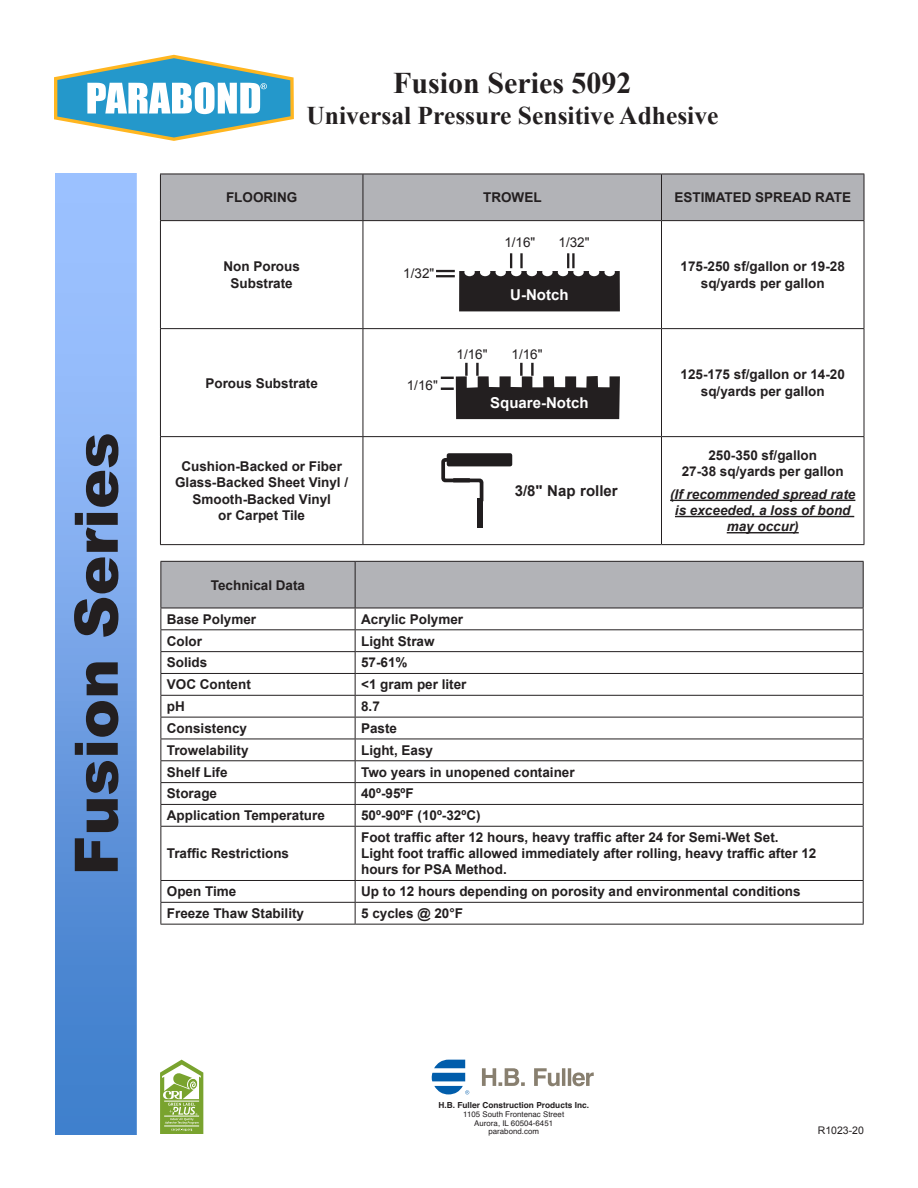
<style>
.page{position:relative;width:918px;height:1188px;background:#fff}
.page>*{position:absolute;margin:0;border:0;box-sizing:border-box;transform-origin:0 0}
.t1{font:900 60px "Arial";color:#231f20}
.t2{font:700 30px "Times New Roman";color:#231f20}
.t3{font:700 25.5px "Times New Roman";color:#231f20}
.t4{font:700 15px "Arial";color:#fff}
.t5{font:700 15px "Arial";color:#231f20}
.t6{font:700 13.5px/16.2px "Arial";color:#231f20;text-align:center}
.t7{font:italic 700 13.5px/16.2px "Arial";color:#231f20;text-align:center}
.t8{font:13.5px "Arial";color:#231f20}
.t9{font:10.5px "Arial";color:#231f20}
.t10{font:700 8.25px "Helvetica";color:#231f20}
.t11{font:7.95px/8.7px "Helvetica";color:#231f20;text-align:center}
</style>
<div class="page">
<div style="left:161px;top:175px;width:703px;height:45px;background:#b2b3b7"></div>
<hr style="left:160px;top:174px;width:203px;height:1px;background:#231f20">
<hr style="left:160px;top:174px;width:1px;height:46px;background:#231f20">
<hr style="left:363px;top:174px;width:299px;height:1px;background:#231f20">
<hr style="left:363px;top:174px;width:1px;height:46px;background:#231f20">
<hr style="left:662px;top:174px;width:202px;height:1px;background:#231f20">
<hr style="left:661px;top:174px;width:1px;height:46px;background:#231f20">
<hr style="left:864px;top:174px;width:1px;height:46px;background:#231f20">
<hr style="left:160px;top:220px;width:203px;height:1px;background:#231f20">
<hr style="left:160px;top:221px;width:1px;height:107px;background:#231f20">
<hr style="left:363px;top:220px;width:299px;height:1px;background:#231f20">
<hr style="left:363px;top:221px;width:1px;height:107px;background:#231f20">
<hr style="left:662px;top:220px;width:202px;height:1px;background:#231f20">
<hr style="left:661px;top:221px;width:1px;height:107px;background:#231f20">
<hr style="left:864px;top:221px;width:1px;height:107px;background:#231f20">
<hr style="left:160px;top:328px;width:203px;height:1px;background:#231f20">
<hr style="left:160px;top:329px;width:1px;height:107px;background:#231f20">
<hr style="left:363px;top:328px;width:299px;height:1px;background:#231f20">
<hr style="left:363px;top:329px;width:1px;height:107px;background:#231f20">
<hr style="left:662px;top:328px;width:202px;height:1px;background:#231f20">
<hr style="left:661px;top:329px;width:1px;height:107px;background:#231f20">
<hr style="left:864px;top:329px;width:1px;height:107px;background:#231f20">
<hr style="left:160px;top:436px;width:203px;height:1px;background:#231f20">
<hr style="left:160px;top:437px;width:1px;height:107px;background:#231f20">
<hr style="left:363px;top:436px;width:299px;height:1px;background:#231f20">
<hr style="left:363px;top:437px;width:1px;height:107px;background:#231f20">
<hr style="left:662px;top:436px;width:202px;height:1px;background:#231f20">
<hr style="left:661px;top:437px;width:1px;height:107px;background:#231f20">
<hr style="left:864px;top:437px;width:1px;height:107px;background:#231f20">
<hr style="left:160px;top:544px;width:203px;height:1px;background:#231f20">
<hr style="left:363px;top:544px;width:299px;height:1px;background:#231f20">
<hr style="left:662px;top:544px;width:202px;height:1px;background:#231f20">
<hr style="left:670px;top:500px;width:185px;height:1px;background:#231f20">
<hr style="left:675px;top:516px;width:179px;height:1px;background:#231f20">
<hr style="left:727px;top:532px;width:72px;height:1px;background:#231f20">
<svg style="left:54px;top:55px;width:240px;height:86px"></svg>
<img style="left:55px;top:174px;width:81px;height:960px">
<svg style="left:160px;top:1060px;width:43px;height:74px"></svg>
<div style="left:459px;top:271px;width:161px;height:40px;background:#231f20"></div>
<div style="left:464px;top:268px;width:11px;height:8px;background:#fff;border-radius:50%"></div>
<div style="left:480px;top:268px;width:10px;height:8px;background:#fff;border-radius:50%"></div>
<div style="left:496px;top:268px;width:10px;height:8px;background:#fff;border-radius:50%"></div>
<div style="left:511px;top:268px;width:10px;height:8px;background:#fff;border-radius:50%"></div>
<div style="left:527px;top:268px;width:10px;height:8px;background:#fff;border-radius:50%"></div>
<div style="left:542px;top:268px;width:11px;height:8px;background:#fff;border-radius:50%"></div>
<div style="left:558px;top:268px;width:10px;height:8px;background:#fff;border-radius:50%"></div>
<div style="left:573px;top:268px;width:11px;height:8px;background:#fff;border-radius:50%"></div>
<div style="left:589px;top:268px;width:10px;height:8px;background:#fff;border-radius:50%"></div>
<div style="left:604px;top:268px;width:11px;height:8px;background:#fff;border-radius:50%"></div>
<svg style="left:436px;top:270px;width:19px;height:7px"></svg>
<svg style="left:567px;top:253px;width:2px;height:15px"></svg>
<hr style="left:572px;top:253px;width:3px;height:15px;background:#231f20">
<svg style="left:510px;top:253px;width:2px;height:15px"></svg>
<hr style="left:520px;top:253px;width:3px;height:15px;background:#231f20">
<svg style="left:441px;top:363px;width:179px;height:56px"></svg>
<div style="left:447px;top:453px;width:65px;height:13px;background:#201d1e;border-radius:2px"></div>
<svg style="left:442px;top:456px;width:43px;height:46px"></svg>
<div style="left:477px;top:498px;width:6px;height:29px;background:#201d1e"></div>
<svg style="left:160px;top:561px;width:704px;height:265px"></svg>
<hr style="left:160px;top:826px;width:195px;height:1px;background:#231f20">
<hr style="left:160px;top:827px;width:1px;height:53px;background:#231f20">
<hr style="left:355px;top:826px;width:509px;height:1px;background:#231f20">
<hr style="left:355px;top:827px;width:1px;height:53px;background:#231f20">
<hr style="left:863px;top:827px;width:1px;height:53px;background:#231f20">
<hr style="left:160px;top:880px;width:195px;height:1px;background:#231f20">
<hr style="left:355px;top:880px;width:509px;height:1px;background:#231f20">
<hr style="left:160px;top:902px;width:195px;height:1px;background:#231f20">
<svg style="left:160px;top:881px;width:1px;height:43px"></svg>
<hr style="left:355px;top:902px;width:509px;height:1px;background:#231f20">
<svg style="left:355px;top:881px;width:1px;height:43px"></svg>
<svg style="left:863px;top:881px;width:1px;height:43px"></svg>
<hr style="left:160px;top:924px;width:195px;height:1px;background:#231f20">
<hr style="left:355px;top:924px;width:509px;height:1px;background:#231f20">
<svg style="left:482px;top:1068px;width:112px;height:18px"></svg>
<svg style="left:432px;top:1060px;width:37px;height:34px"></svg>
<p class="t1" style="left:53px;top:876px;width:445px;rotate:-90deg">Fusion Series</p>
<p class="t2" style="left:393px;top:63px;width:240px">Fusion Series 5092</p>
<p class="t3" style="left:306px;top:98px;width:414px">Universal Pressure Sensitive Adhesive</p>
<p class="t6" style="left:226px;top:190px;width:73px">FLOORING</p>
<p class="t6" style="left:483px;top:190px;width:60px">TROWEL</p>
<p class="t6" style="left:674px;top:190px;width:178px">ESTIMATED SPREAD RATE</p>
<p class="t6" style="left:223px;top:259px;width:78px">Non Porous</p>
<p class="t6" style="left:231px;top:275px;width:64px">Substrate</p>
<p class="t6" style="left:205px;top:375px;width:114px">Porous Substrate</p>
<p class="t6" style="left:175px;top:459px;width:175px">Cushion-Backed or Fiber<br>Glass-Backed Sheet Vinyl /<br>Smooth-Backed Vinyl</p>
<p class="t6" style="left:218px;top:507px;width:88px">or Carpet Tile</p>
<p class="t8" style="left:403px;top:264px;width:33px">1/32"</p>
<p class="t8" style="left:407px;top:376px;width:33px">1/16"</p>
<p class="t8" style="left:504px;top:233px;width:33px">1/16"</p>
<p class="t8" style="left:559px;top:233px;width:33px">1/32"</p>
<p class="t4" style="left:510px;top:285px;width:60px">U-Notch</p>
<p class="t8" style="left:457px;top:346px;width:33px">1/16"</p>
<p class="t8" style="left:512px;top:346px;width:33px">1/16"</p>
<p class="t4" style="left:490px;top:393px;width:100px">Square-Notch</p>
<p class="t5" style="left:515px;top:481px;width:104px">3/8" Nap roller</p>
<p class="t6" style="left:681px;top:259px;width:166px">175-250 sf/gallon or 19-28</p>
<p class="t6" style="left:701px;top:275px;width:125px">sq/yards per gallon</p>
<p class="t6" style="left:681px;top:367px;width:166px">125-175 sf/gallon or 14-20</p>
<p class="t6" style="left:701px;top:383px;width:125px">sq/yards per gallon</p>
<p class="t6" style="left:708px;top:447px;width:110px">250-350 sf/gallon</p>
<p class="t6" style="left:682px;top:464px;width:164px">27-38 sq/yards per gallon</p>
<p class="t7" style="left:670px;top:487px;width:187px">(If recommended spread rate</p>
<p class="t7" style="left:675px;top:503px;width:177px">is exceeded, a loss of bond may occur)</p>
<p class="t6" style="left:211px;top:577px;width:96px">Technical Data</p>
<p class="t6" style="left:167px;top:611px;width:91px">Base Polymer</p>
<p class="t6" style="left:361px;top:611px;width:104px">Acrylic Polymer</p>
<p class="t6" style="left:167px;top:633px;width:37px">Color</p>
<p class="t6" style="left:361px;top:633px;width:75px">Light Straw</p>
<p class="t6" style="left:167px;top:655px;width:42px">Solids</p>
<p class="t6" style="left:361px;top:655px;width:48px">57-61%</p>
<p class="t6" style="left:167px;top:677px;width:85px">VOC Content</p>
<p class="t6" style="left:361px;top:677px;width:107px">&lt;1 gram per liter</p>
<p class="t6" style="left:167px;top:699px;width:19px">pH</p>
<p class="t6" style="left:361px;top:699px;width:20px">8.7</p>
<p class="t6" style="left:167px;top:721px;width:82px">Consistency</p>
<p class="t6" style="left:361px;top:721px;width:38px">Paste</p>
<p class="t6" style="left:167px;top:742px;width:83px">Trowelability</p>
<p class="t6" style="left:361px;top:742px;width:74px">Light, Easy</p>
<p class="t6" style="left:167px;top:764px;width:62px">Shelf Life</p>
<p class="t6" style="left:361px;top:764px;width:215px">Two years in unopened container</p>
<p class="t6" style="left:167px;top:786px;width:52px">Storage</p>
<p class="t6" style="left:361px;top:786px;width:54px">40º-95ºF</p>
<p class="t6" style="left:167px;top:808px;width:160px">Application Temperature</p>
<p class="t6" style="left:361px;top:808px;width:121px">50º-90ºF (10º-32ºC)</p>
<p class="t6" style="left:167px;top:846px;width:124px">Traffic Restrictions</p>
<p class="t6" style="left:361px;top:830px;width:419px">Foot traffic after 12 hours, heavy traffic after 24 for Semi-Wet Set.</p>
<p class="t6" style="left:361px;top:846px;width:457px;text-align:left">Light foot traffic allowed immediately after rolling, heavy traffic after 12 hours for PSA Method.</p>
<p class="t6" style="left:167px;top:884px;width:71px">Open Time</p>
<p class="t6" style="left:361px;top:884px;width:441px">Up to 12 hours depending on porosity and environmental conditions</p>
<p class="t6" style="left:167px;top:906px;width:139px">Freeze Thaw Stability</p>
<p class="t6" style="left:361px;top:906px;width:103px">5 cycles @ 20°F</p>
<p class="t10" style="left:438px;top:1099px;width:152px">H.B. Fuller Construction Products Inc.</p>
<p class="t11" style="left:463px;top:1110px;width:103px">1105 South Frontenac Street<br>Aurora, IL 60504-6451 parabond.com</p>
<p class="t9" style="left:818px;top:1124px;width:48px">R1023-20</p>
</div>
